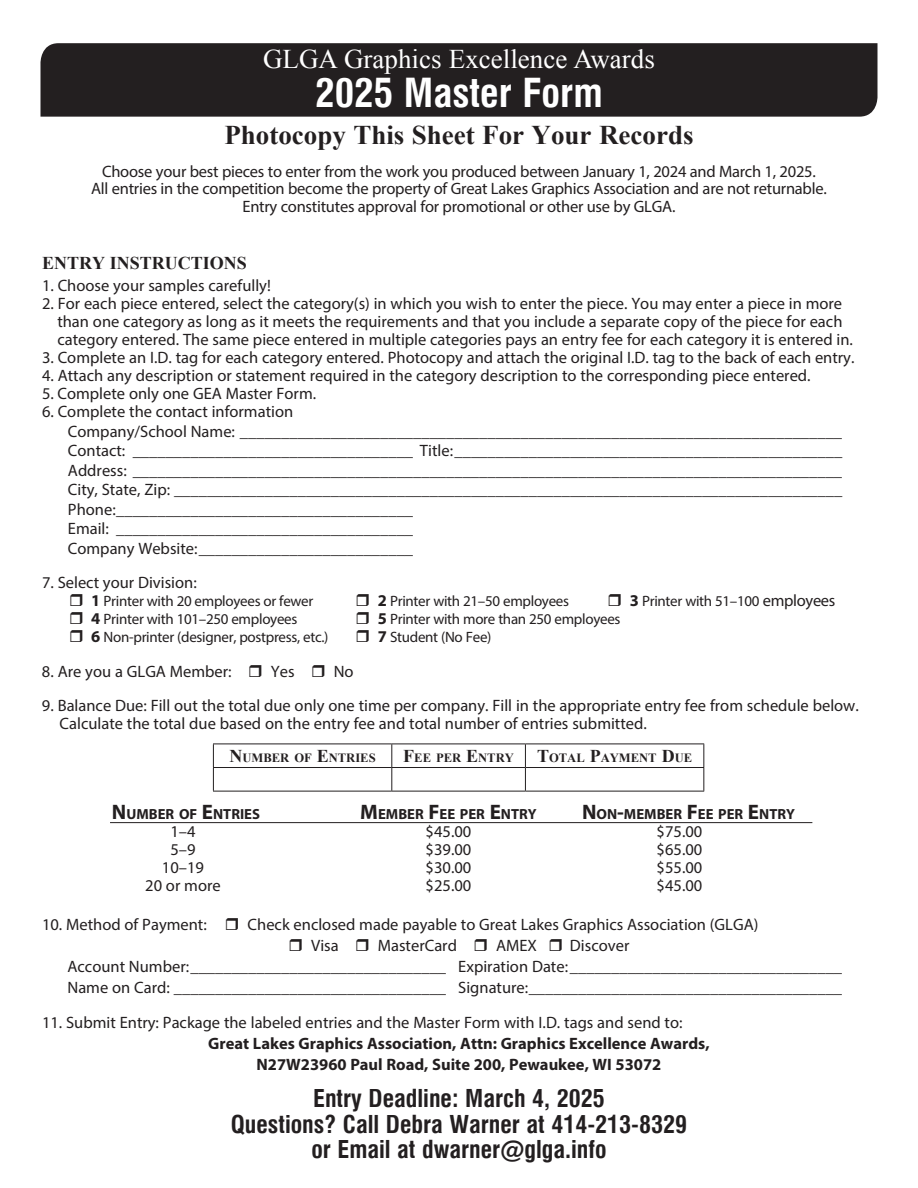
<style>
.page{position:relative;width:918px;height:1188px;background:#fff}
.page>*{position:absolute;margin:0;border:0;box-sizing:border-box;transform-origin:0 0}
.t1{font:700 condensed 39px "Swiss 721 BT";color:#fff}
.t2{font:700 27px "Times New Roman";color:#231f20}
.t3{font:27px "Times New Roman";color:#fff}
.t4{font:700 condensed 24px/25.5px "Swiss 721 BT";color:#231f20;text-align:center}
.t5{font:700 18px "Times New Roman";color:#231f20}
.t6{font:16.5px/16.5px "Myriad Pro";color:#231f20;text-align:center}
.t7{font:700 16.5px/21px "Myriad Pro";color:#231f20;text-align:center}
.t8{font:15px "Myriad Pro";letter-spacing:-.02em;color:#231f20}
.t9{font:700 14.7px "Myriad Pro";color:#231f20}
.t10{font:700 12.6px "Times New Roman";color:#231f20}
.s1{font-weight:700;font-size:16.5px}
.s2{font-size:16.5px}
.s3{font-size:18px}
.s4{font-size:21px}
</style>
<div class="page">
<hr style="left:110px;top:822px;width:702px;height:1px;background:#231f20">
<svg style="left:213px;top:744px;width:491px;height:47px"></svg>
<hr style="left:213px;top:791px;width:179px;height:1px;background:#231f20">
<hr style="left:392px;top:791px;width:133px;height:1px;background:#231f20">
<hr style="left:525px;top:791px;width:179px;height:1px;background:#231f20">
<div style="left:40px;top:43px;width:838px;height:74px;background:#231f20"></div>
<p class="t3" style="left:263px;top:41px;width:393px">GLGA Graphics Excellence Awards</p>
<p class="t1" style="left:315px;top:69px;width:289px">2025 Master Form</p>
<p class="t2" style="left:224px;top:117px;width:471px">Photocopy This Sheet For Your Records</p>
<p class="t6" style="left:91px;top:163px;width:737px">Choose your best pieces to enter from the work you produced between January 1, 2024 and March 1, 2025.<br>All entries in the competition become the property of Great Lakes Graphics Association and are not returnable.</p>
<p class="t6" style="left:243px;top:198px;width:434px">Entry constitutes approval for promotional or other use by GLGA.</p>
<p class="t5" style="left:42px;top:250px;width:206px">ENTRY INSTRUCTIONS</p>
<p class="t6" style="left:42px;top:277px;width:230px">1. Choose your samples carefully!</p>
<p class="t6" style="left:42px;top:295px;width:802px">2. For each piece entered, select the category(s) in which you wish to enter the piece. You may enter a piece in more</p>
<p class="t6" style="left:57px;top:313px;width:787px">than one category as long as it meets the requirements and that you include a separate copy of the piece for each</p>
<p class="t6" style="left:57px;top:331px;width:797px">category entered. The same piece entered in multiple categories pays an entry fee for each category it is entered in.</p>
<p class="t6" style="left:42px;top:349px;width:814px">3. Complete an I.D. tag for each category entered. Photocopy and attach the original I.D. tag to the back of each entry.</p>
<p class="t6" style="left:42px;top:367px;width:770px">4. Attach any description or statement required in the category description to the corresponding piece entered.</p>
<p class="t6" style="left:42px;top:385px;width:276px">5. Complete only one GEA Master Form.</p>
<p class="t6" style="left:42px;top:403px;width:253px">6. Complete the contact information</p>
<p class="t6" style="left:68px;top:423px;width:776px">Company/School Name: _________________________________________________________________________</p>
<p class="t6" style="left:68px;top:442px;width:776px">Contact: __________________________________ Title:_______________________________________________</p>
<p class="t6" style="left:68px;top:462px;width:776px">Address: ______________________________________________________________________________________</p>
<p class="t6" style="left:68px;top:481px;width:776px">City, State, Zip: _________________________________________________________________________________</p>
<p class="t6" style="left:68px;top:501px;width:347px">Phone:____________________________________</p>
<p class="t6" style="left:68px;top:520px;width:347px">Email: ____________________________________</p>
<p class="t6" style="left:68px;top:540px;width:347px">Company Website:__________________________</p>
<p class="t6" style="left:42px;top:574px;width:156px">7. Select your Division:</p>
<p class="t8" style="left:91px;top:592px;width:224px"><span class="s1">1</span> Printer with 20 employees or fewer</p>
<p class="t8" style="left:378px;top:592px;width:193px"><span class="s1">2</span> Printer with 21–50 employees</p>
<p class="t8" style="left:630px;top:592px;width:207px"><span class="s1">3</span> Printer with 51–100 <span class="s2">employees</span></p>
<p class="t8" style="left:91px;top:610px;width:208px"><span class="s1">4</span> Printer with 101–250 employees</p>
<p class="t8" style="left:378px;top:610px;width:244px"><span class="s1">5</span> Printer with more than 250 employees</p>
<p class="t8" style="left:91px;top:628px;width:239px"><span class="s1">6</span> Non-printer (designer, postpress, etc.)</p>
<p class="t8" style="left:378px;top:628px;width:115px"><span class="s1">7</span> Student (No Fee)</p>
<p class="t6" style="left:42px;top:663px;width:191px">8. Are you a GLGA Member:</p>
<p class="t6" style="left:271px;top:663px;width:25px">Yes</p>
<p class="t6" style="left:334px;top:663px;width:21px">No</p>
<p class="t6" style="left:60px;top:696px;width:801px;line-height:18px;text-align:left;text-indent:-18px">9. Balance Due: Fill out the total due only one time per company. Fill in the appropriate entry fee from schedule below.<br>Calculate the total due based on the entry fee and total number of entries submitted.</p>
<p class="t10" style="left:229px;top:749px;width:147px"><span class="s3">N</span>UMBER OF <span class="s3">E</span>NTRIES</p>
<p class="t10" style="left:403px;top:749px;width:112px"><span class="s3">F</span>EE PER <span class="s3">E</span>NTRY</p>
<p class="t10" style="left:537px;top:749px;width:157px"><span class="s3">T</span>OTAL <span class="s3">P</span>AYMENT <span class="s3">D</span>UE</p>
<p class="t9" style="left:112px;top:805px;width:208px"><span class="s4">N</span>UMBER OF <span class="s4">E</span>NTRIES <span class="s4">M</span></p>
<p class="t9" style="left:378px;top:805px;width:189px">EMBER <span class="s4">F</span> EE PER <span class="s4">E</span>NTRY <span class="s4">N</span></p>
<p class="t9" style="left:597px;top:805px;width:200px">ON<span class="s4">-</span>MEMBER <span class="s4">F</span> EE PER <span class="s4">E</span>NTRY</p>
<p class="t6" style="left:170px;top:823px;width:27px">1–4</p>
<p class="t6" style="left:426px;top:823px;width:47px">$45.00</p>
<p class="t6" style="left:657px;top:823px;width:47px">$75.00</p>
<p class="t6" style="left:170px;top:841px;width:27px">5–9</p>
<p class="t6" style="left:426px;top:841px;width:47px">$39.00</p>
<p class="t6" style="left:657px;top:841px;width:47px">$65.00</p>
<p class="t6" style="left:162px;top:859px;width:44px">10–19</p>
<p class="t6" style="left:426px;top:859px;width:47px">$30.00</p>
<p class="t6" style="left:657px;top:859px;width:47px">$55.00</p>
<p class="t6" style="left:145px;top:877px;width:77px">20 or more</p>
<p class="t6" style="left:426px;top:877px;width:47px">$25.00</p>
<p class="t6" style="left:657px;top:877px;width:47px">$45.00</p>
<p class="t6" style="left:42px;top:916px;width:166px">10. Method of Payment:</p>
<p class="t6" style="left:248px;top:916px;width:512px">Check enclosed made payable to Great Lakes Graphics Association (GLGA)</p>
<p class="t6" style="left:311px;top:937px;width:29px">Visa</p>
<p class="t6" style="left:378px;top:937px;width:81px">MasterCard</p>
<p class="t6" style="left:496px;top:937px;width:42px">AMEX</p>
<p class="t6" style="left:570px;top:937px;width:61px">Discover</p>
<p class="t6" style="left:67px;top:958px;width:776px">Account Number:_______________________________ Expiration Date:_________________________________</p>
<p class="t6" style="left:67px;top:979px;width:776px">Name on Card: _________________________________ Signature:______________________________________</p>
<p class="t6" style="left:42px;top:1014px;width:642px">11. Submit Entry: Package the labeled entries and the Master Form with I.D. tags and send to:</p>
<p class="t7" style="left:208px;top:1032px;width:503px">Great Lakes Graphics Association, Attn: Graphics Excellence Awards,<br>N27W23960 Paul Road, Suite 200, Pewaukee, WI 53072</p>
<p class="t4" style="left:313px;top:1086px;width:293px">Entry Deadline: March 4, 2025</p>
<p class="t4" style="left:231px;top:1111px;width:458px">Questions? Call Debra Warner at 414-213-8329 or Email at dwarner@glga.info</p>
</div>
